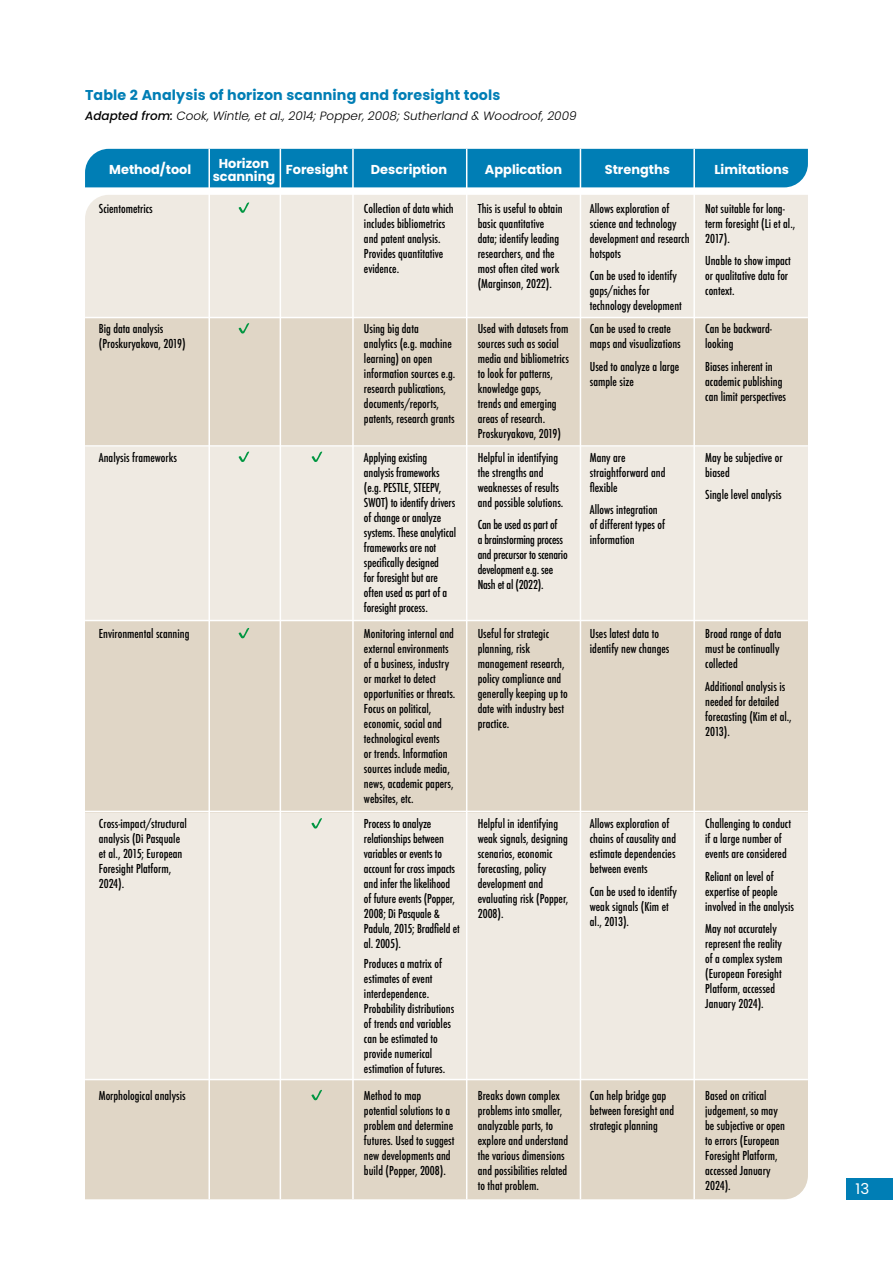
<style>
.page{position:relative;width:893px;height:1263px;background:#fff}
.page>*{position:absolute;margin:0;border:0;box-sizing:border-box;transform-origin:0 0}
.t1{font:15px "Poppins";color:#fff}
.t2{font:700 14.25px "Poppins";letter-spacing:.01em;color:#007eb5}
.t3{font:700 12.9px/13.6px "Poppins";color:#fff;text-align:center}
.t4{font:500 condensed 12px/15px "Futura";color:#000}
.t5{font:500 condensed 12px/15px "Futura";letter-spacing:-.02em;color:#000}
.t6{font:italic 300 12px "Poppins";color:#000}
.s1{font-weight:500}
</style>
<div class="page">
<div style="left:846px;top:1178px;width:47px;height:21px;background:#007eb5"></div>
<div style="left:85px;top:195px;width:723px;height:884px;background:#efeae2"></div>
<div style="left:85px;top:1080px;width:723px;height:119px;background:#e0d6c6"></div>
<div style="left:85px;top:317px;width:723px;height:129px;background:#e0d6c6"></div>
<div style="left:85px;top:620px;width:723px;height:192px;background:#e0d6c6"></div>
<div style="left:85px;top:149px;width:723px;height:38px;background:#007eb5"></div>
<hr style="left:85px;top:317px;width:723px;height:1px;background:#fff">
<hr style="left:85px;top:445px;width:723px;height:2px;background:#fff">
<hr style="left:85px;top:620px;width:723px;height:1px;background:#fff">
<hr style="left:85px;top:811px;width:723px;height:1px;background:#fff">
<hr style="left:208px;top:149px;width:2px;height:1050px;background:#fff">
<hr style="left:280px;top:149px;width:1px;height:1050px;background:#fff">
<svg style="left:238px;top:202px;width:11px;height:11px"></svg>
<svg style="left:238px;top:323px;width:11px;height:10px"></svg>
<svg style="left:238px;top:628px;width:11px;height:10px"></svg>
<svg style="left:311px;top:818px;width:11px;height:10px"></svg>
<svg style="left:311px;top:1090px;width:11px;height:10px"></svg>
<svg style="left:238px;top:451px;width:11px;height:11px"></svg>
<svg style="left:311px;top:451px;width:11px;height:11px"></svg>
<hr style="left:352px;top:149px;width:2px;height:1050px;background:#fff">
<hr style="left:466px;top:149px;width:1px;height:1050px;background:#fff">
<hr style="left:580px;top:149px;width:1px;height:1050px;background:#fff">
<hr style="left:693px;top:149px;width:2px;height:1050px;background:#fff">
<p class="t2" style="left:85px;top:87px;width:417px">Table 2 Analysis of horizon scanning and foresight tools</p>
<p class="t6" style="left:85px;top:108px;width:493px"><span class="s1">Adapted from:</span> Cook, Wintle, et al., 2014; Popper, 2008; Sutherland &amp; Woodroof, 2009</p>
<p class="t3" style="left:109px;top:163px;width:84px">Method/tool</p>
<p class="t3" style="left:286px;top:163px;width:64px">Foresight</p>
<p class="t3" style="left:371px;top:163px;width:78px">Description</p>
<p class="t3" style="left:485px;top:163px;width:79px">Application</p>
<p class="t3" style="left:605px;top:163px;width:67px">Strengths</p>
<p class="t3" style="left:714px;top:163px;width:76px">Limitations</p>
<p class="t4" style="left:99px;top:201px;width:55px">Scientometrics</p>
<p class="t3" style="left:213px;top:156px;width:64px">Horizon scanning</p>
<p class="t4" style="left:364px;top:201px;width:91px">Collection of data which includes bibliometrics and patent analysis.<br>Provides quantitative evidence.</p>
<p class="t4" style="left:478px;top:201px;width:86px">This is useful to obtain basic quantitative data; identify leading researchers, and the most often cited work (Marginson, 2022).</p>
<p class="t4" style="left:478px;top:321px;width:93px">Used with datasets from sources such as social media and bibliometrics to look for patterns, knowledge gaps,<br>trends and emerging areas of research.<br>Proskuryakova, 2019)</p>
<p class="t4" style="left:590px;top:201px;width:101px">Allows exploration of science and technology development and research hotspots</p>
<p class="t4" style="left:590px;top:268px;width:93px">Can be used to identify gaps/niches for technology development</p>
<p class="t4" style="left:590px;top:321px;width:92px">Can be used to create maps and visualizations</p>
<p class="t4" style="left:590px;top:359px;width:91px">Used to analyze a large sample size</p>
<p class="t4" style="left:705px;top:201px;width:92px">Not suitable for long&shy;term foresight (Li et al.,<br>2017).</p>
<p class="t4" style="left:705px;top:253px;width:87px">Unable to show impact or qualitative data for context.</p>
<p class="t4" style="left:705px;top:321px;width:68px">Can be backward&shy;looking</p>
<p class="t4" style="left:705px;top:359px;width:82px">Biases inherent in academic publishing can limit perspectives</p>
<p class="t4" style="left:99px;top:321px;width:88px">Big data analysis (Proskuryakova, 2019)</p>
<p class="t4" style="left:364px;top:321px;width:93px">Using big data<br>analytics (e.g. machine learning) on open information sources e.g. research publications, documents/reports, patents, research grants</p>
<p class="t4" style="left:99px;top:450px;width:80px">Analysis frameworks</p>
<p class="t4" style="left:364px;top:450px;width:94px">Applying existing analysis frameworks (e.g. PESTLE, STEEPV,<br>SWOT) to identify drivers of change or analyze systems. These analytical frameworks are not specifically designed<br>for foresight but are often used as part of a foresight process.</p>
<p class="t4" style="left:478px;top:450px;width:87px">Helpful in identifying the strengths and weaknesses of results and possible solutions.</p>
<p class="t5" style="left:478px;top:517px;width:91px">Can be used as part of<br>a brainstorming process and precursor to scenario development e.g. see<br>Nash et al (2022).</p>
<p class="t4" style="left:590px;top:450px;width:77px">Many are straightforward and flexible</p>
<p class="t4" style="left:590px;top:502px;width:77px">Allows integration of different types of information</p>
<p class="t4" style="left:705px;top:450px;width:79px">May be subjective or biased</p>
<p class="t4" style="left:705px;top:487px;width:78px">Single level analysis</p>
<p class="t4" style="left:99px;top:626px;width:92px">Environmental scanning</p>
<p class="t4" style="left:99px;top:816px;width:90px">Cross-impact/structural analysis (Di Pasquale et al., 2015; European<br>Foresight Platform,<br>2024).</p>
<p class="t4" style="left:99px;top:1088px;width:88px">Morphological analysis</p>
<p class="t4" style="left:364px;top:626px;width:93px">Monitoring internal and external environments of a business, industry or market to detect opportunities or threats.<br>Focus on political, economic, social and technological events<br>or trends. Information sources include media, news, academic papers, websites, etc.</p>
<p class="t4" style="left:364px;top:816px;width:97px">Process to analyze relationships between variables or events to account for cross impacts and infer the likelihood of future events (Popper,<br>2008; Di Pasquale &amp;<br>Padula, 2015; Bradfield et al. 2005).</p>
<p class="t4" style="left:364px;top:956px;width:92px">Produces a matrix of estimates of event interdependence.<br>Probability distributions of trends and variables can be estimated to provide numerical estimation of futures.</p>
<p class="t4" style="left:364px;top:1088px;width:92px">Method to map potential solutions to a problem and determine futures. Used to suggest new developments and build (Popper, 2008).</p>
<p class="t4" style="left:478px;top:626px;width:92px">Useful for strategic planning, risk management research, policy compliance and generally keeping up to date with industry best practice.</p>
<p class="t4" style="left:478px;top:816px;width:92px">Helpful in identifying weak signals, designing scenarios, economic forecasting, policy development and evaluating risk (Popper,<br>2008).</p>
<p class="t4" style="left:478px;top:1088px;width:92px">Breaks down complex problems into smaller, analyzable parts, to explore and understand the various dimensions and possibilities related to that problem.</p>
<p class="t4" style="left:590px;top:626px;width:81px">Uses latest data to identify new changes</p>
<p class="t4" style="left:590px;top:816px;width:88px">Allows exploration of chains of causality and estimate dependencies between events</p>
<p class="t4" style="left:590px;top:884px;width:88px">Can be used to identify weak signals (Kim et al., 2013).</p>
<p class="t4" style="left:590px;top:1088px;width:86px">Can help bridge gap between foresight and strategic planning</p>
<p class="t4" style="left:705px;top:626px;width:78px">Broad range of data must be continually collected</p>
<p class="t4" style="left:705px;top:679px;width:88px">Additional analysis is needed for detailed forecasting (Kim et al.,<br>2013).</p>
<p class="t4" style="left:705px;top:816px;width:87px">Challenging to conduct if a large number of events are considered</p>
<p class="t4" style="left:705px;top:869px;width:90px">Reliant on level of expertise of people involved in the analysis</p>
<p class="t4" style="left:705px;top:921px;width:79px">May not accurately represent the reality of a complex system (European Foresight<br>Platform, accessed<br>January 2024).</p>
<p class="t4" style="left:705px;top:1088px;width:81px">Based on critical judgement, so may be subjective or open to errors (European<br>Foresight Platform, accessed January<br>2024).</p>
<p class="t1" style="left:856px;top:1180px;width:15px">13</p>
</div>
